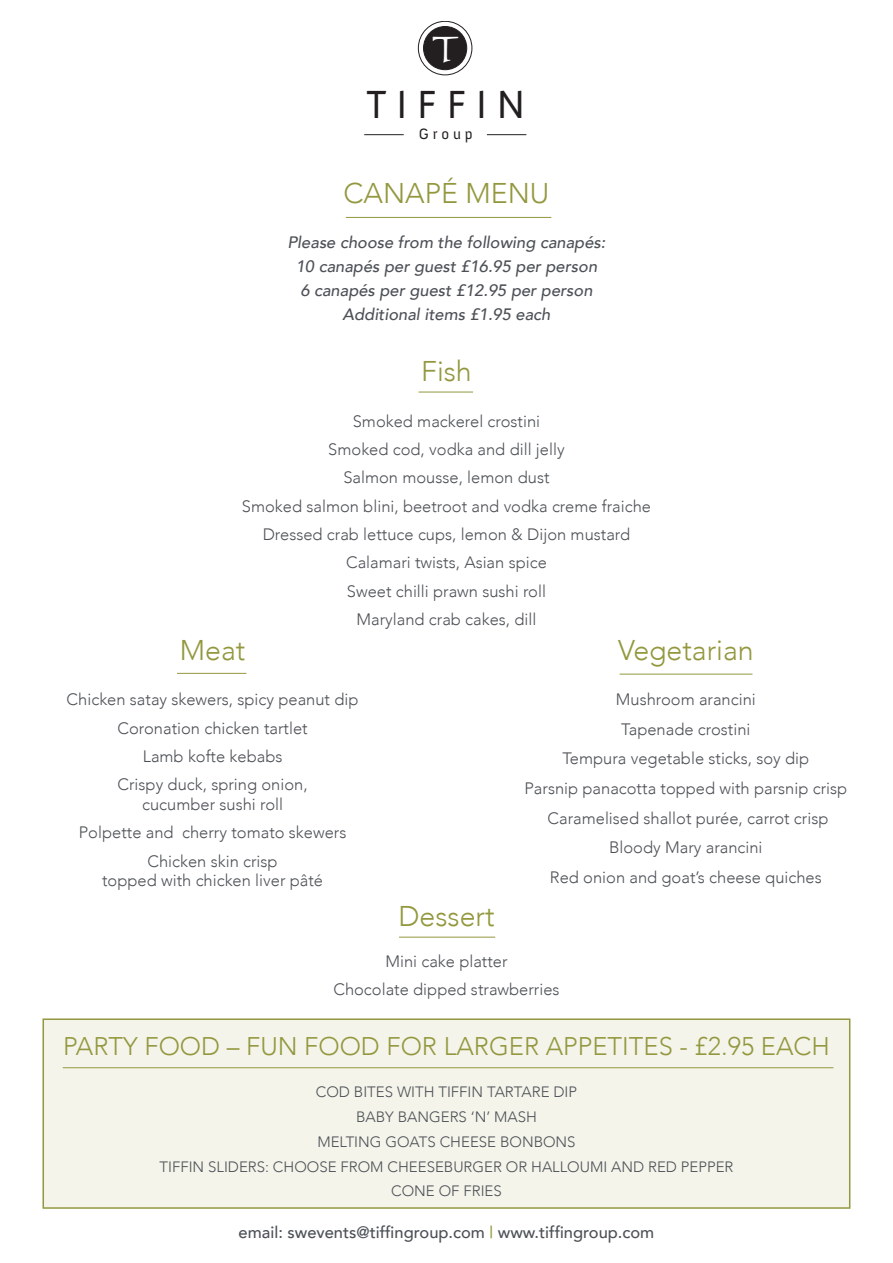
<style>
.page{position:relative;width:893px;height:1263px;background:#fff}
.page>*{position:absolute;margin:0;border:0;box-sizing:border-box;transform-origin:0 0}
.t1{font:40.05px "Anivers";letter-spacing:.25em;color:#231f20}
.t2{font:34.8px "Calligraphic 421 BT Roman B";color:#fff}
.t3{font:300 28.5px "Avenir";color:#93983e}
.t4{font:300 25.5px "Avenir";color:#93983e}
.t5{font:300 16.5px/28.3px "Avenir";color:#4d5156;text-align:center}
.t6{font:italic 500 16.5px/24px "Avenir";color:#4d5156;text-align:center}
.t7{font:500 16.5px "Avenir";color:#4d5156}
.t8{font:15.45px "Anivers";letter-spacing:.25em;color:#231f20}
.t9{font:300 15px/24.8px "Avenir";color:#4d5156;text-align:center}
.s1{color:#93983e}
</style>
<div class="page">
<div style="left:43px;top:1018px;width:807px;height:191px;background:#f4f4eb;border:2px solid #93983e"></div>
<hr style="left:346px;top:217px;width:205px;height:1px;background:#93983e">
<hr style="left:399px;top:937px;width:96px;height:1px;background:#93983e">
<hr style="left:63px;top:1067px;width:770px;height:1px;background:#93983e">
<svg style="left:418px;top:21px;width:54px;height:54px"></svg>
<div style="left:418px;top:21px;width:54px;height:54px;border:1px solid #231f20;border-radius:50%"></div>
<div style="left:424px;top:27px;width:43px;height:43px;background:#231f20;border-radius:50%"></div>
<div style="left:423px;top:26px;width:44px;height:44px;border:1px solid #231f20;border-radius:50%"></div>
<hr style="left:364px;top:134px;width:40px;height:1px;background:#231f20">
<hr style="left:487px;top:134px;width:39px;height:1px;background:#231f20">
<hr style="left:418px;top:392px;width:55px;height:1px;background:#93983e">
<hr style="left:620px;top:674px;width:132px;height:1px;background:#93983e">
<hr style="left:177px;top:673px;width:69px;height:1px;background:#93983e">
<h2 class="t2" style="left:433px;top:27px;width:27px">T</h2>
<h1 class="t1" style="left:366px;top:82px;width:160px">TIFFIN</h1>
<p class="t8" style="left:419px;top:125px;width:55px">Group</p>
<h3 class="t3" style="left:344px;top:176px;width:207px">CANAPÉ MENU</h3>
<p class="t6" style="left:287px;top:231px;width:319px">Please choose from the following canapés:<br>10 canapés per guest £16.95 per person<br>6 canapés per guest £12.95 per person Additional items £1.95 each</p>
<h3 class="t3" style="left:421px;top:355px;width:52px">Fish</h3>
<p class="t5" style="left:242px;top:407px;width:411px">Smoked mackerel crostini<br>Smoked cod, vodka and dill jelly<br>Salmon mousse, lemon dust<br>Smoked salmon blini, beetroot and vodka creme fraiche Dressed crab lettuce cups, lemon &amp; Dijon mustard Calamari twists, Asian spice<br>Sweet chilli prawn sushi roll<br>Maryland crab cakes, dill</p>
<h3 class="t3" style="left:180px;top:633px;width:67px">Meat</h3>
<p class="t5" style="left:67px;top:685px;width:293px">Chicken satay skewers, spicy peanut dip<br>Coronation chicken tartlet<br>Lamb kofte kebabs<br>Crispy duck, spring onion,</p>
<p class="t5" style="left:79px;top:790px;width:269px">cucumber sushi roll<br>Polpette and cherry tomato skewers<br>Chicken skin crisp</p>
<p class="t5" style="left:102px;top:866px;width:222px">topped with chicken liver pâté</p>
<h3 class="t3" style="left:618px;top:633px;width:137px">Vegetarian</h3>
<p class="t5" style="left:524px;top:685px;width:324px;line-height:29.5px">Mushroom arancini<br>Tapenade crostini<br>Tempura vegetable sticks, soy dip<br>Parsnip panacotta topped with parsnip crisp<br>Caramelised shallot purée, carrot crisp<br>Bloody Mary arancini<br>Red onion and goat’s cheese quiches</p>
<h3 class="t3" style="left:398px;top:899px;width:98px">Dessert</h3>
<p class="t5" style="left:333px;top:947px;width:228px">Mini cake platter<br>Chocolate dipped strawberries</p>
<h3 class="t4" style="left:63px;top:1031px;width:768px">PARTY FOOD – FUN FOOD FOR LARGER APPETITES - £2.95 EACH</h3>
<p class="t9" style="left:159px;top:1080px;width:575px">COD BITES WITH TIFFIN TARTARE DIP<br>BABY BANGERS ‘N’ MASH<br>MELTING GOATS CHEESE BONBONS<br>TIFFIN SLIDERS: CHOOSE FROM CHEESEBURGER OR HALLOUMI AND RED PEPPER CONE OF FRIES</p>
<p class="t7" style="left:239px;top:1218px;width:417px">email: swevents@tiffingroup.com <span class="s1">|</span> www.tiffingroup.com</p>
</div>
